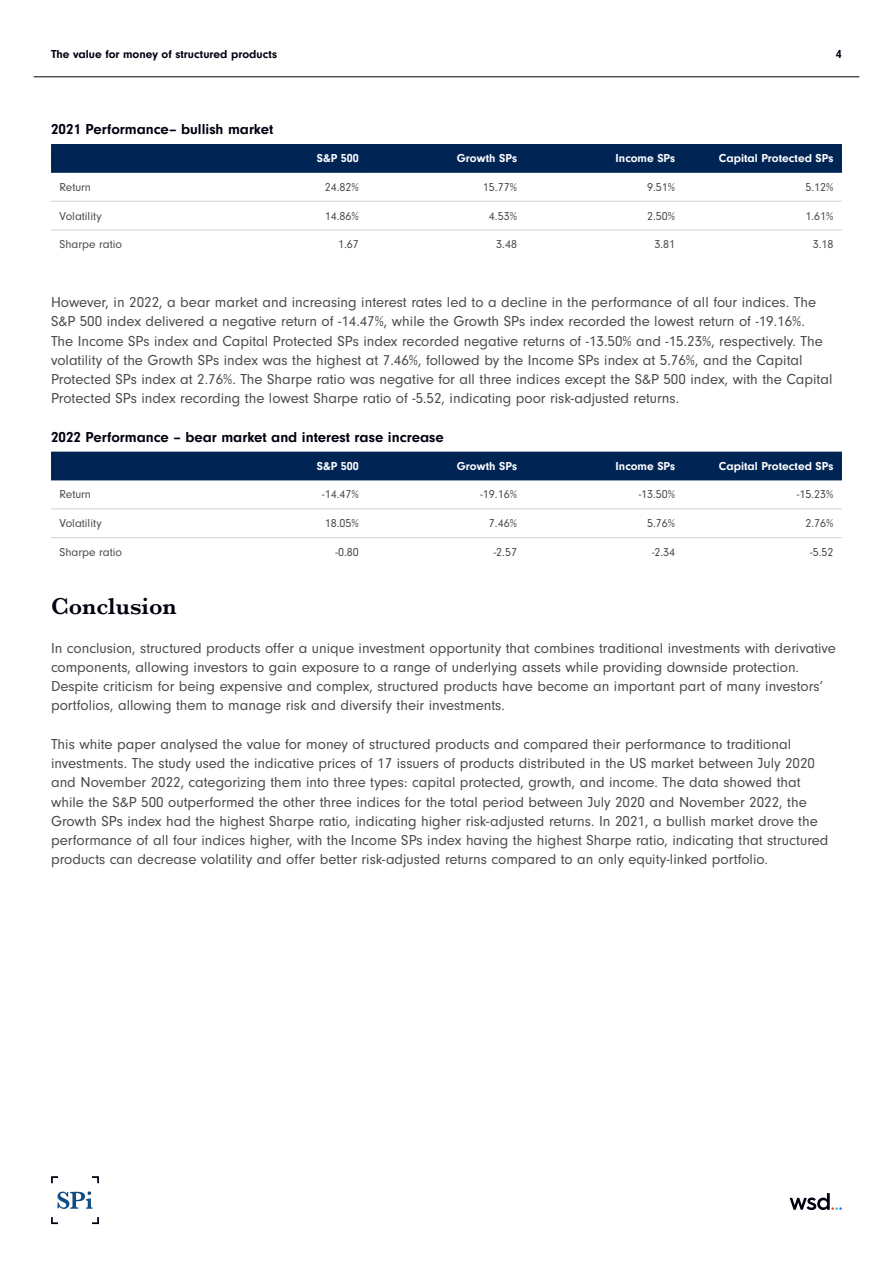
<style>
.page{position:relative;width:893px;height:1263px;background:#fff}
.page>*{position:absolute;margin:0;border:0;box-sizing:border-box;transform-origin:0 0}
.t1{font:600 24px "Baskerville";color:#000010}
.t2{font:15px/19.2px "Neuzeit Gro";color:#4a4a4a}
.t3{font:700 15px "Neuzeit Gro";color:#000010}
.t4{font:12px "Neuzeit Gro";color:#4a4a4a}
.t5{font:700 12px "Neuzeit Gro";color:#fff}
.t6{font:700 12px "Neuzeit Gro";color:#000010}
</style>
<div class="page">
<hr style="left:34px;top:76px;width:825px;height:1px;background:#000010">
<svg style="left:790px;top:1193px;width:52px;height:17px"></svg>
<svg style="left:51px;top:1176px;width:48px;height:48px"></svg>
<div style="left:51px;top:144px;width:791px;height:29px;background:#002555"></div>
<hr style="left:51px;top:201px;width:158px;height:1px;background:#d2d2d2">
<hr style="left:209px;top:201px;width:158px;height:1px;background:#d2d2d2">
<hr style="left:367px;top:201px;width:159px;height:1px;background:#d2d2d2">
<hr style="left:526px;top:201px;width:158px;height:1px;background:#d2d2d2">
<hr style="left:684px;top:201px;width:158px;height:1px;background:#d2d2d2">
<hr style="left:51px;top:230px;width:158px;height:1px;background:#d2d2d2">
<hr style="left:209px;top:230px;width:158px;height:1px;background:#d2d2d2">
<hr style="left:367px;top:230px;width:159px;height:1px;background:#d2d2d2">
<hr style="left:526px;top:230px;width:158px;height:1px;background:#d2d2d2">
<hr style="left:684px;top:230px;width:158px;height:1px;background:#d2d2d2">
<div style="left:51px;top:452px;width:791px;height:28px;background:#002555"></div>
<hr style="left:51px;top:508px;width:158px;height:1px;background:#d2d2d2">
<hr style="left:209px;top:508px;width:158px;height:1px;background:#d2d2d2">
<hr style="left:367px;top:508px;width:159px;height:1px;background:#d2d2d2">
<hr style="left:526px;top:508px;width:158px;height:1px;background:#d2d2d2">
<hr style="left:684px;top:508px;width:158px;height:1px;background:#d2d2d2">
<hr style="left:51px;top:537px;width:158px;height:1px;background:#d2d2d2">
<hr style="left:209px;top:537px;width:158px;height:1px;background:#d2d2d2">
<hr style="left:367px;top:537px;width:159px;height:1px;background:#d2d2d2">
<hr style="left:526px;top:537px;width:158px;height:1px;background:#d2d2d2">
<hr style="left:684px;top:537px;width:158px;height:1px;background:#d2d2d2">
<p class="t6" style="left:51px;top:47px;width:228px">The value for money of structured products</p>
<p class="t6" style="left:836px;top:47px;width:7px">4</p>
<p class="t3" style="left:51px;top:121px;width:224px">2021 Performance– bullish market</p>
<p class="t5" style="left:317px;top:152px;width:44px">S&amp;P 500</p>
<p class="t5" style="left:457px;top:152px;width:62px">Growth SPs</p>
<p class="t5" style="left:616px;top:152px;width:61px">Income SPs</p>
<p class="t5" style="left:719px;top:152px;width:116px">Capital Protected SPs</p>
<p class="t4" style="left:60px;top:180px;width:33px">Return</p>
<p class="t4" style="left:325px;top:180px;width:36px">24.82%</p>
<p class="t4" style="left:483px;top:180px;width:36px">15.77%</p>
<p class="t4" style="left:647px;top:180px;width:30px">9.51%</p>
<p class="t4" style="left:805px;top:180px;width:30px">5.12%</p>
<p class="t4" style="left:60px;top:209px;width:44px">Volatility</p>
<p class="t4" style="left:325px;top:209px;width:36px">14.86%</p>
<p class="t4" style="left:489px;top:209px;width:30px">4.53%</p>
<p class="t4" style="left:647px;top:209px;width:30px">2.50%</p>
<p class="t4" style="left:805px;top:209px;width:30px">1.61%</p>
<p class="t4" style="left:60px;top:238px;width:64px">Sharpe ratio</p>
<p class="t4" style="left:338px;top:238px;width:22px">1.67</p>
<p class="t4" style="left:496px;top:238px;width:22px">3.48</p>
<p class="t4" style="left:654px;top:238px;width:22px">3.81</p>
<p class="t4" style="left:813px;top:238px;width:22px">3.18</p>
<p class="t2" style="left:51px;top:293px;width:783px">However, in 2022, a bear market and increasing interest rates led to a decline in the performance of all four indices. The S&amp;P 500 index delivered a negative return of -14.47%, while the Growth SPs index recorded the lowest return of -19.16%.<br>The Income SPs index and Capital Protected SPs index recorded negative returns of -13.50% and -15.23%, respectively. The volatility of the Growth SPs index was the highest at 7.46%, followed by the Income SPs index at 5.76%, and the Capital Protected SPs index at 2.76%. The Sharpe ratio was negative for all three indices except the S&amp;P 500 index, with the Capital Protected SPs index recording the lowest Sharpe ratio of -5.52, indicating poor risk-adjusted returns.</p>
<p class="t3" style="left:51px;top:428px;width:394px">2022 Performance – bear market and interest rase increase</p>
<p class="t5" style="left:317px;top:459px;width:44px">S&amp;P 500</p>
<p class="t5" style="left:457px;top:459px;width:62px">Growth SPs</p>
<p class="t5" style="left:616px;top:459px;width:61px">Income SPs</p>
<p class="t5" style="left:719px;top:459px;width:116px">Capital Protected SPs</p>
<p class="t4" style="left:60px;top:488px;width:33px">Return</p>
<p class="t4" style="left:322px;top:488px;width:38px">-14.47%</p>
<p class="t4" style="left:480px;top:488px;width:38px">-19.16%</p>
<p class="t4" style="left:639px;top:488px;width:38px">-13.50%</p>
<p class="t4" style="left:797px;top:488px;width:38px">-15.23%</p>
<p class="t4" style="left:60px;top:517px;width:44px">Volatility</p>
<p class="t4" style="left:325px;top:517px;width:36px">18.05%</p>
<p class="t4" style="left:489px;top:517px;width:30px">7.46%</p>
<p class="t4" style="left:647px;top:517px;width:30px">5.76%</p>
<p class="t4" style="left:805px;top:517px;width:30px">2.76%</p>
<p class="t4" style="left:60px;top:546px;width:64px">Sharpe ratio</p>
<p class="t4" style="left:336px;top:546px;width:25px">-0.80</p>
<p class="t4" style="left:494px;top:546px;width:25px">-2.57</p>
<p class="t4" style="left:652px;top:546px;width:25px">-2.34</p>
<p class="t4" style="left:810px;top:546px;width:25px">-5.52</p>
<h1 class="t1" style="left:51px;top:590px;width:127px">Conclusion</h1>
<p class="t2" style="left:51px;top:639px;width:786px">In conclusion, structured products offer a unique investment opportunity that combines traditional investments with derivative components, allowing investors to gain exposure to a range of underlying assets while providing downside protection.<br>Despite criticism for being expensive and complex, structured products have become an important part of many investors’ portfolios, allowing them to manage risk and diversify their investments.</p>
<p class="t2" style="left:51px;top:735px;width:779px">This white paper analysed the value for money of structured products and compared their performance to traditional investments. The study used the indicative prices of 17 issuers of products distributed in the US market between July 2020 and November 2022, categorizing them into three types: capital protected, growth, and income. The data showed that while the S&amp;P 500 outperformed the other three indices for the total period between July 2020 and November 2022, the Growth SPs index had the highest Sharpe ratio, indicating higher risk-adjusted returns. In 2021, a bullish market drove the performance of all four indices higher, with the Income SPs index having the highest Sharpe ratio, indicating that structured products can decrease volatility and offer better risk-adjusted returns compared to an only equity-linked portfolio.</p>
</div>
